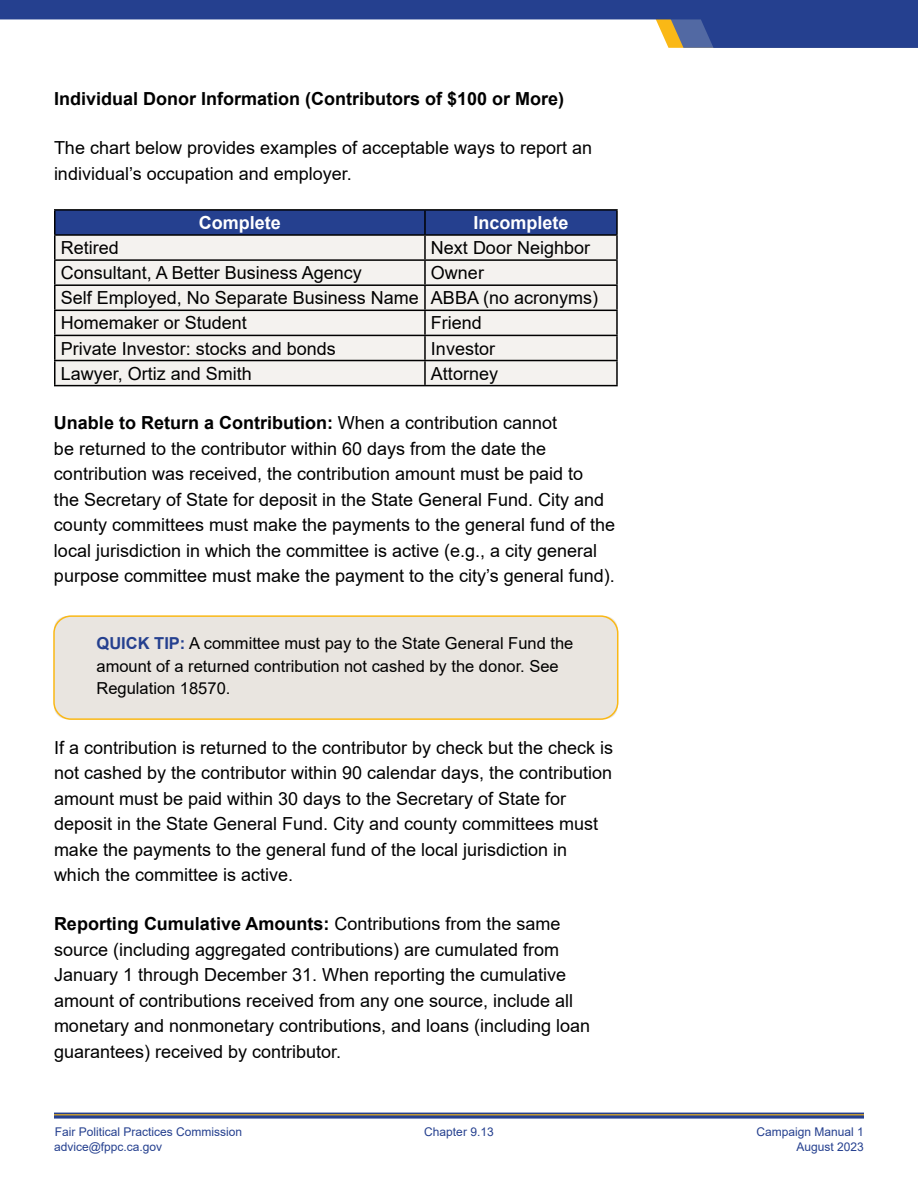
<style>
.page{position:relative;width:918px;height:1188px;background:#fff}
.page>*{position:absolute;margin:0;border:0;box-sizing:border-box;transform-origin:0 0}
.t1{font:18px/25.5px "Arial";color:#000}
.t2{font:700 18px "Arial";color:#000}
.t3{font:700 18px "Arial";color:#fff}
.t4{font:16.5px/22.5px "Arial";color:#000}
.t5{font:12px/15px "Arial";color:#25408f}
.s1{font-weight:700}
.s2{font-weight:700;color:#25408f}
</style>
<div class="page">
<svg style="left:54px;top:1113px;width:810px;height:6px;fill:#25408f"></svg>
<hr style="left:54px;top:1114px;width:810px;height:1px;background:#fab816">
<svg style="left:0;top:0;width:918px;height:48px;fill:#25408f"></svg>
<div style="left:54px;top:616px;width:564px;height:103px;background:#e9e5e0;border-radius:13px"></div>
<div style="left:53px;top:615px;width:565px;height:105px;border:2px solid #fab816;border-radius:17px"></div>
<div style="left:56px;top:211px;width:560px;height:23px;background:#25408f"></div>
<div style="left:56px;top:236px;width:560px;height:149px;background:#f4f2ef"></div>
<hr style="left:54px;top:209px;width:371px;height:2px;background:#000">
<hr style="left:54px;top:211px;width:2px;height:23px;background:#000">
<hr style="left:425px;top:209px;width:193px;height:2px;background:#000">
<hr style="left:424px;top:211px;width:2px;height:23px;background:#000">
<hr style="left:616px;top:211px;width:2px;height:23px;background:#000">
<hr style="left:54px;top:234px;width:371px;height:2px;background:#000">
<hr style="left:54px;top:236px;width:2px;height:23px;background:#000">
<hr style="left:425px;top:234px;width:193px;height:2px;background:#000">
<hr style="left:424px;top:236px;width:2px;height:23px;background:#000">
<hr style="left:616px;top:236px;width:2px;height:23px;background:#000">
<hr style="left:54px;top:259px;width:371px;height:2px;background:#000">
<hr style="left:54px;top:261px;width:2px;height:23px;background:#000">
<hr style="left:425px;top:259px;width:193px;height:2px;background:#000">
<hr style="left:424px;top:261px;width:2px;height:23px;background:#000">
<hr style="left:616px;top:261px;width:2px;height:23px;background:#000">
<hr style="left:54px;top:284px;width:371px;height:2px;background:#000">
<hr style="left:54px;top:286px;width:2px;height:24px;background:#000">
<hr style="left:425px;top:284px;width:193px;height:2px;background:#000">
<hr style="left:424px;top:286px;width:2px;height:24px;background:#000">
<hr style="left:616px;top:286px;width:2px;height:24px;background:#000">
<hr style="left:54px;top:310px;width:371px;height:1px;background:#000">
<hr style="left:54px;top:311px;width:2px;height:24px;background:#000">
<hr style="left:425px;top:310px;width:193px;height:1px;background:#000">
<hr style="left:424px;top:311px;width:2px;height:24px;background:#000">
<hr style="left:616px;top:311px;width:2px;height:24px;background:#000">
<hr style="left:54px;top:335px;width:371px;height:1px;background:#000">
<hr style="left:54px;top:336px;width:2px;height:24px;background:#000">
<hr style="left:425px;top:335px;width:193px;height:1px;background:#000">
<hr style="left:424px;top:336px;width:2px;height:24px;background:#000">
<hr style="left:616px;top:336px;width:2px;height:24px;background:#000">
<hr style="left:54px;top:360px;width:371px;height:1px;background:#000">
<hr style="left:54px;top:361px;width:2px;height:24px;background:#000">
<hr style="left:425px;top:360px;width:193px;height:1px;background:#000">
<hr style="left:424px;top:361px;width:2px;height:24px;background:#000">
<hr style="left:616px;top:361px;width:2px;height:24px;background:#000">
<hr style="left:54px;top:385px;width:371px;height:1px;background:#000">
<hr style="left:425px;top:385px;width:193px;height:1px;background:#000">
<p class="t2" style="left:54px;top:86px;width:512px">Individual Donor Information (Contributors of $100 or More)</p>
<p class="t1" style="left:54px;top:135px;width:540px">The chart below provides examples of acceptable ways to report an individual’s occupation and employer.</p>
<p class="t3" style="left:199px;top:210px;width:84px">Complete</p>
<p class="t3" style="left:473px;top:210px;width:97px">Incomplete</p>
<p class="t1" style="left:61px;top:235px;width:60px">Retired</p>
<p class="t1" style="left:431px;top:235px;width:161px">Next Door Neighbor</p>
<p class="t1" style="left:61px;top:260px;width:303px">Consultant, A Better Business Agency</p>
<p class="t1" style="left:431px;top:260px;width:55px">Owner</p>
<p class="t1" style="left:61px;top:285px;width:360px">Self Employed, No Separate Business Name</p>
<p class="t1" style="left:431px;top:285px;width:169px">ABBA (no acronyms)</p>
<p class="t1" style="left:61px;top:310px;width:188px">Homemaker or Student</p>
<p class="t1" style="left:431px;top:310px;width:53px">Friend</p>
<p class="t1" style="left:61px;top:335px;width:277px">Private Investor: stocks and bonds</p>
<p class="t1" style="left:431px;top:335px;width:66px">Investor</p>
<p class="t1" style="left:61px;top:360px;width:193px">Lawyer, Ortiz and Smith</p>
<p class="t1" style="left:431px;top:360px;width:69px">Attorney</p>
<p class="t1" style="left:54px;top:410px;width:563px"><span class="s1">Unable to Return a Contribution:</span> When a contribution cannot<br>be returned to the contributor within 60 days from the date the contribution was received, the contribution amount must be paid to<br>the Secretary of State for deposit in the State General Fund. City and county committees must make the payments to the general fund of the local jurisdiction in which the committee is active (e.g., a city general purpose committee must make the payment to the city’s general fund).</p>
<p class="t4" style="left:97px;top:632px;width:478px"><span class="s2">QUICK TIP:</span> A committee must pay to the State General Fund the amount of a returned contribution not cashed by the donor. See<br>Regulation 18570.</p>
<p class="t1" style="left:54px;top:735px;width:561px">If a contribution is returned to the contributor by check but the check is not cashed by the contributor within 90 calendar days, the contribution amount must be paid within 30 days to the Secretary of State for deposit in the State General Fund. City and county committees must make the payments to the general fund of the local jurisdiction in which the committee is active.</p>
<p class="t1" style="left:54px;top:911px;width:538px"><span class="s1">Reporting Cumulative Amounts:</span> Contributions from the same source (including aggregated contributions) are cumulated from January 1 through December 31. When reporting the cumulative amount of contributions received from any one source, include all monetary and nonmonetary contributions, and loans (including loan guarantees) received by contributor.</p>
<p class="t5" style="left:54px;top:1124px;width:190px">Fair Political Practices Commission advice@fppc.ca.gov</p>
<p class="t5" style="left:424px;top:1124px;width:71px">Chapter 9.13</p>
<p class="t5" style="left:757px;top:1124px;width:109px;text-align:right">Campaign Manual 1<br>August 2023</p>
</div>
